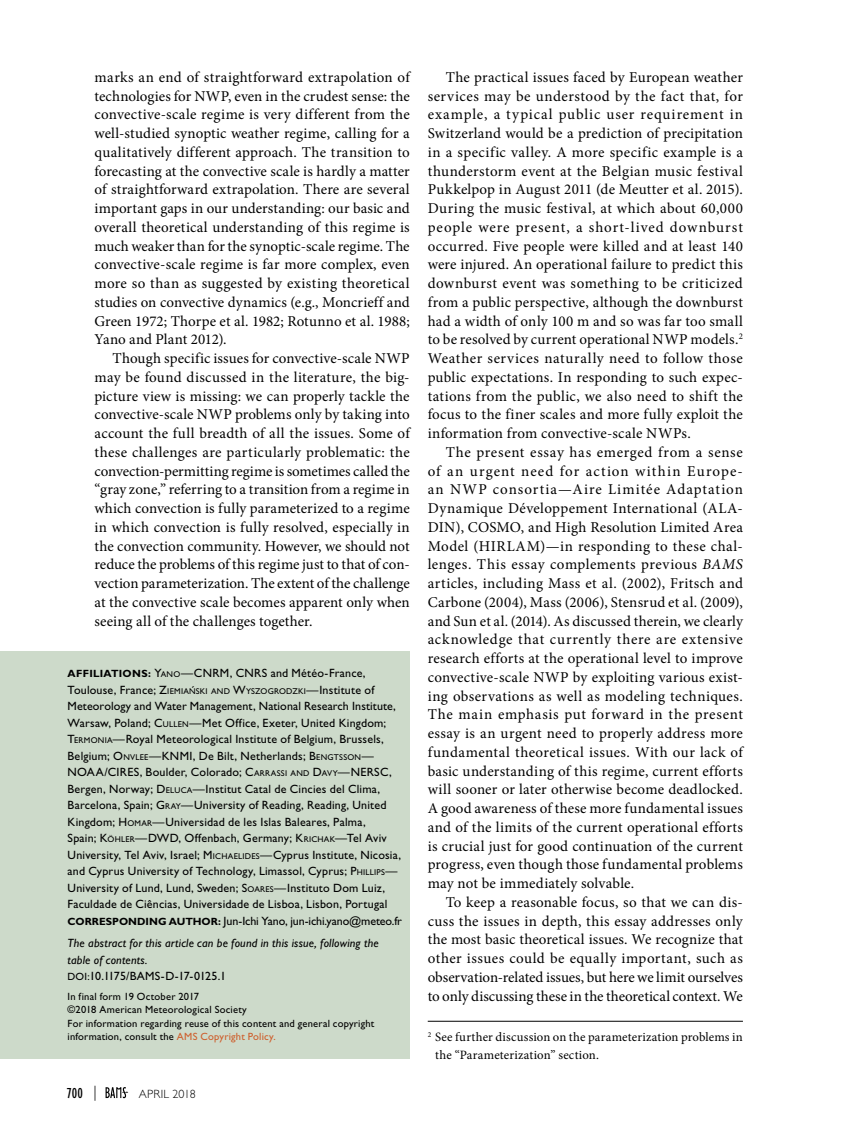
<style>
.page{position:relative;width:851px;height:1134px;background:#fff}
.page>*{position:absolute;margin:0;border:0;box-sizing:border-box;transform-origin:0 0}
.Body_Text{font:15px/18.8px "Minion Pro";letter-spacing:.005em;color:#000;text-align:justify}
.t1{font:condensed 15px "Gill Sans Std";color:#000}
.Footnotes{font:12.75px/18px "Minion Pro";letter-spacing:.015em;color:#000}
.info_box_-_Affiliati{font:12px/16.5px "Gill Sans Std";letter-spacing:.015em;color:#000}
.Affiliation_Correspo{font:italic 12px/16.5px "Gill Sans Std";letter-spacing:.015em;color:#000}
.info_box_-_Affiliati-2{font:12px "Gill Sans Std";letter-spacing:-.01em;color:#000}
.info_box_-_DOI{font:12px "Gill Sans Std";letter-spacing:-.02em;color:#000}
.t2{font:300 12px "Gill Sans Std";letter-spacing:.015em;color:#000}
.info_box_-_In_Final{font:10.5px/13.5px "Gill Sans Std";letter-spacing:.02em;color:#000}
.s1{font-weight:700;font-size:10.5px}
.s2{font-style:inherit}
.s3{font-size:8.4px}
.s4{font-size:10.5px}
.s5{color:#cd5e2c}
.s6{font-weight:300;font-stretch:normal}
.s7{font-style:italic}
</style>
<div class="page">
<div style="left:0;top:651px;width:410px;height:408px;background:#cddaca"></div>
<hr style="left:428px;top:1021px;width:314px;height:1px;background:#000">
<div style="left:105px;top:1086px;width:24px;height:13px;background:#fff;border:2px solid #fff"></div>
<svg style="left:105px;top:1087px;width:23px;height:11px"></svg>
<p class="Body_Text" style="left:94px;top:68px;width:317px">marks an end of straightforward extrapolation of technologies for NWP, even in the crudest sense: the convective-scale regime is very different from the well-studied synoptic weather regime, calling for a qualitatively different approach. The transition to forecasting at the convective scale is hardly a matter of straightforward extrapolation. There are several important gaps in our understanding: our basic and overall theoretical understanding of this regime is much weaker than for the synoptic-scale regime. The convective-scale regime is far more complex, even more so than as suggested by existing theoretical studies on convective dynamics (e.g., Moncrieff and Green 1972; Thorpe et al. 1982; Rotunno et al. 1988; Yano and Plant 2012).</p>
<p class="Body_Text" style="left:94px;top:349px;width:317px;text-indent:18px">Though specific issues for convective-scale NWP may be found discussed in the literature, the big&shy;picture view is missing: we can properly tackle the convective-scale NWP problems only by taking into account the full breadth of all the issues. Some of these challenges are particularly problematic: the convection-permitting regime is sometimes called the “gray zone,” referring to a transition from a regime in which convection is fully parameterized to a regime in which convection is fully resolved, especially in the convection community. However, we should not reduce the problems of this regime just to that of con&shy;vection parameterization. The extent of the challenge at the convective scale becomes apparent only when seeing all of the challenges together.</p>
<p class="info_box_-_Affiliati" style="left:68px;top:665px;width:335px"><span class="s1">AFFILIATIONS:</span> <span class="s2">Y</span><span class="s3">ANO</span>—CNRM, CNRS and Météo-France, Toulouse, France; <span class="s2">Z</span><span class="s3">I EMIAN</span>´<span class="s3">SKI AND</span> <span class="s2">W</span><span class="s3">YSZOGRODZKI</span> —Institute of Meteorology and Water Management, National Research Institute, Warsaw, Poland; <span class="s2">C</span><span class="s3">ULLEN</span>—Met Office, Exeter, United Kingdom; <span class="s2">T</span><span class="s3">ERMONIA</span>—Royal Meteorological Institute of Belgium, Brussels, Belgium; <span class="s2">O</span><span class="s3">NVLEE</span>—KNMI, De Bilt, Netherlands; <span class="s2">B</span><span class="s3">ENGTSSON</span>— NOAA/CIRES, Boulder, Colorado; <span class="s2">C</span><span class="s3">ARRASSI AND</span> <span class="s2">D</span><span class="s3">AVY</span>—NERSC, Bergen, Norway; <span class="s2">D</span> <span class="s3">ELUCA</span>—Institut Catal de Cincies del Clima, Barcelona, Spain; <span class="s2">G</span> <span class="s3">RAY</span>—University of Reading, Reading, United Kingdom; <span class="s2">H</span> <span class="s3">OMAR</span>—Universidad de les Islas Baleares, Palma,<br>Spain; <span class="s2">K</span><span class="s3">ÖHLER</span>—DWD, Offenbach, Germany; <span class="s2">K</span><span class="s3">RICHAK</span>—Tel Aviv University, Tel Aviv, Israel; <span class="s2">M</span><span class="s3">I CHAELI DES</span>—Cyprus Institute, Nicosia, and Cyprus University of Technology, Limassol, Cyprus; <span class="s2">P</span><span class="s3">HI LLIPS</span>— University of Lund, Lund, Sweden; <span class="s2">S</span><span class="s3">OARES</span>—Instituto Dom Luiz, Faculdade de Ciências, Universidade de Lisboa, Lisbon, Portugal</p>
<p class="info_box_-_Affiliati-2" style="left:68px;top:914px;width:336px"><span class="s1">CORRESPONDING AUTHOR:</span> Jun-Ichi Yano, jun-ichi.yano@meteo.fr</p>
<p class="Affiliation_Correspo" style="left:68px;top:935px;width:313px">The abstract for this article can be found in this issue, following the table of contents.</p>
<p class="info_box_-_DOI" style="left:68px;top:969px;width:160px"><span class="s4">DOI:</span>10.1175/BAMS-D-17-0125.1</p>
<p class="info_box_-_In_Final" style="left:68px;top:989px;width:133px">In final form 19 October 2017</p>
<p class="info_box_-_In_Final" style="left:68px;top:1003px;width:181px">©2018 American Meteorological Society</p>
<p class="info_box_-_In_Final" style="left:68px;top:1016px;width:308px">For information regarding reuse of this content and general copyright information, consult the <span class="s5">AMS Copyright Policy.</span></p>
<p class="t1" style="left:66px;top:1085px;width:32px">700 <span class="s6">|</span></p>
<p class="t2" style="left:139px;top:1087px;width:59px">APRIL 2018</p>
<p class="Body_Text" style="left:428px;top:68px;width:317px;text-indent:18px">The practical issues faced by European weather services may be understood by the fact that, for example, a typical public user requirement in Switzerland would be a prediction of precipitation in a specific valley. A more specific example is a thunderstorm event at the Belgian music festival Pukkelpop in August 2011 (de Meutter et al. 2015).<br>During the music festival, at which about 60,000 people were present, a short-lived downburst occurred. Five people were killed and at least 140 were injured. An operational failure to predict this downburst event was something to be criticized from a public perspective, although the downburst had a width of only 100 m and so was far too small to be resolved by current operational NWP models.<sup>2<br></sup>Weather services naturally need to follow those public expectations. In responding to such expec&shy;tations from the public, we also need to shift the focus to the finer scales and more fully exploit the information from convective-scale NWPs.</p>
<p class="Body_Text" style="left:428px;top:443px;width:317px;text-indent:18px">The present essay has emerged from a sense of an urgent need for action within Europe&shy;an NWP consortia—Aire Limitée Adaptation Dynamique Développement International (ALA-DIN), COSMO, and High Resolution Limited Area Model (HIRLAM)—in responding to these chal&shy;lenges. This essay complements previous <span class="s7">BAMS </span>articles, including Mass et al. (2002), Fritsch and Carbone (2004), Mass (2006), Stensrud et al. (2009), and Sun et al. (2014). As discussed therein, we clearly acknowledge that currently there are extensive research efforts at the operational level to improve convective-scale NWP by exploiting various exist&shy;ing observations as well as modeling techniques.<br>The main emphasis put forward in the present essay is an urgent need to properly address more fundamental theoretical issues. With our lack of basic understanding of this regime, current efforts will sooner or later otherwise become deadlocked.<br>A good awareness of these more fundamental issues and of the limits of the current operational efforts is crucial just for good continuation of the current progress, even though those fundamental problems may not be immediately solvable.</p>
<p class="Body_Text" style="left:428px;top:893px;width:317px;text-indent:18px">To keep a reasonable focus, so that we can dis&shy;cuss the issues in depth, this essay addresses only the most basic theoretical issues. We recognize that other issues could be equally important, such as observation-related issues, but here we limit ourselves to only discussing these in the theoretical context. We</p>
<p class="Footnotes" style="left:435px;top:1028px;width:309px;text-indent:-7px"><sup>2</sup> See further discussion on the parameterization problems in the “Parameterization” section.</p>
</div>
